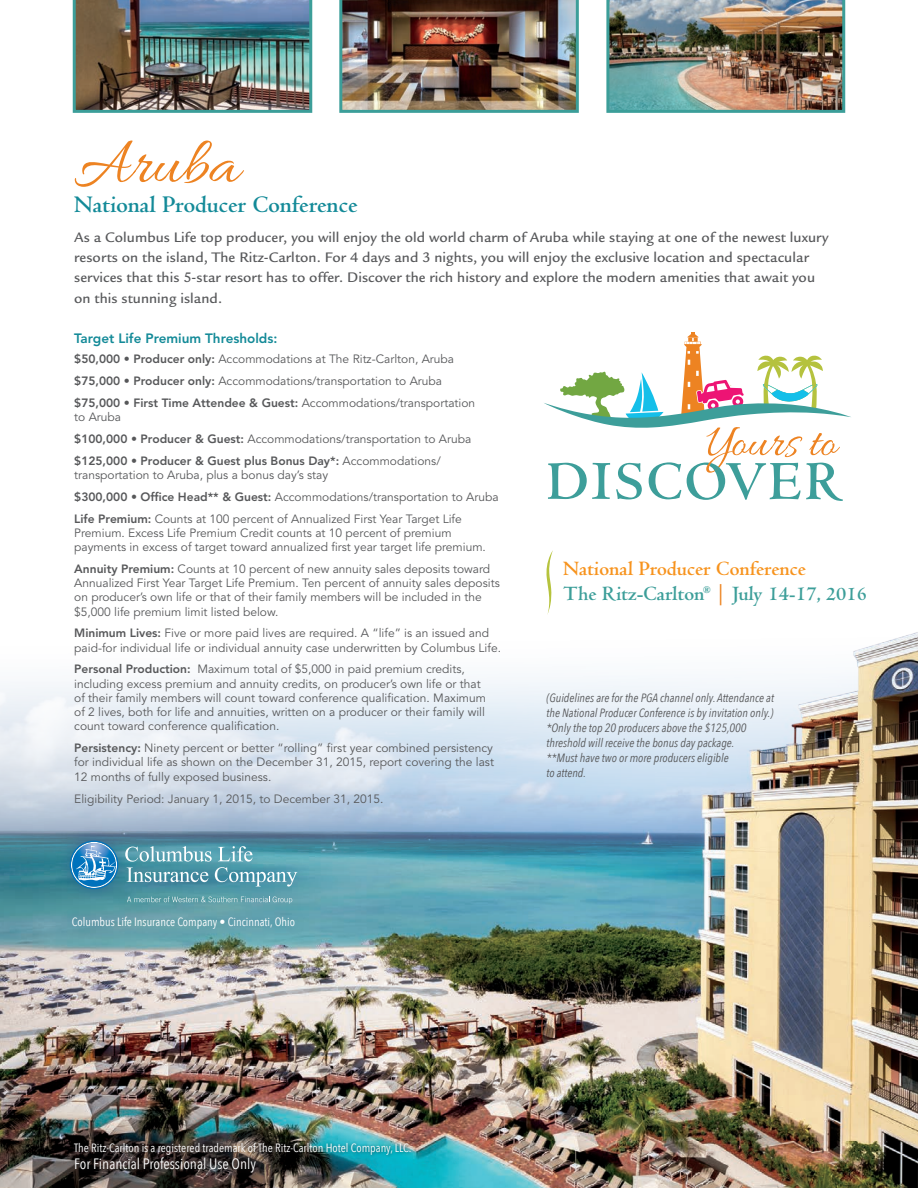
<style>
.page{position:relative;width:918px;height:1188px;background:#fff}
.page>*{position:absolute;margin:0;border:0;box-sizing:border-box;transform-origin:0 0}
.t1{font:700 24.75px "Centaur MT Std";color:#138a98}
.t2{font:700 21.15px/25.5px "Centaur MT Std";color:#f7931d}
.t3{font:500 15px/20.5px "Legacy Sans Std";letter-spacing:.005em;color:#57585a}
.t4{font:15px "Avenir Next Condensed";color:#fff}
.t5{font:800 13.5px "Avenir LT Std";color:#138a98}
.t6{font:12px/14.2px "Avenir LT Std";color:#57585a}
.t7{font:italic 12px/15px "Avenir Next Condensed";color:#57585a}
.t8{font:12px "Avenir Next Condensed";color:#fff}
.s1{font-weight:800}
.s2{color:#3c9e99}
.s3{color:#ed8422}
.s4{font-size:20.4px;color:#3c9e99}
.s5{font-size:19.65px;color:#3c9e99}
</style>
<div class="page">
<img style="left:73px;top:0;width:239px;height:113px">
<img style="left:339px;top:0;width:240px;height:113px">
<img style="left:606px;top:0;width:239px;height:113px">
<svg style="left:75px;top:140px;width:169px;height:47px"></svg>
<svg style="left:544px;top:332px;width:307px;height:169px"></svg>
<img style="left:0;top:685px;width:65px;height:503px">
<img style="left:65px;top:632px;width:853px;height:556px">
<div style="left:55px;top:826px;width:255px;height:115px;background:#253f8e;opacity:.35"></div>
<svg style="left:70px;top:841px;width:48px;height:48px;background:#5198c4"></svg>
<svg style="left:127px;top:897px;width:165px;height:7px"></svg>
<svg style="left:125px;top:846px;width:172px;height:41px;background:#68a7b5"></svg>
<div style="left:68px;top:1150px;width:195px;height:30px;background:#231f20;opacity:.75"></div>
<svg style="left:546px;top:550px;width:7px;height:64px"></svg>
<div style="left:71px;top:1140px;width:343px;height:18px;background:#231f20;opacity:.75"></div>
<p class="t1" style="left:74px;top:192px;width:285px">National Producer Conference</p>
<p class="t3" style="left:74px;top:227px;width:756px">As a Columbus Life top producer, you will enjoy the old world charm of Aruba while staying at one of the newest luxury resorts on the island, The Ritz-Carlton. For 4 days and 3 nights, you will enjoy the exclusive location and spectacular services that this 5-star resort has to offer. Discover the rich history and explore the modern amenities that await you on this stunning island.</p>
<p class="t5" style="left:74px;top:330px;width:205px">Target Life Premium Thresholds:</p>
<p class="t6" style="left:74px;top:352px;width:381px"><span class="s1">$50,000 • Producer only:</span> Accommodations at The Ritz-Carlton, Aruba</p>
<p class="t6" style="left:74px;top:374px;width:369px"><span class="s1">$75,000 • Producer only:</span> Accommodations/transportation to Aruba</p>
<p class="t6" style="left:74px;top:396px;width:403px"><span class="s1">$75,000 • First Time Attendee &amp; Guest:</span> Accommodations/transportation to Aruba</p>
<p class="t6" style="left:74px;top:432px;width:399px"><span class="s1">$100,000 • Producer &amp; Guest:</span> Accommodations/transportation to Aruba</p>
<p class="t6" style="left:74px;top:454px;width:368px"><span class="s1">$125,000 • Producer &amp; Guest plus Bonus Day*:</span> Accommodations/ transportation to Aruba, plus a bonus day’s stay</p>
<p class="t6" style="left:74px;top:490px;width:426px"><span class="s1">$300,000 • Office Head** &amp; Guest:</span> Accommodations/transportation to Aruba</p>
<p class="t6" style="left:74px;top:512px;width:413px"><span class="s1">Life Premium:</span> Counts at 100 percent of Annualized First Year Target Life<br>Premium. Excess Life Premium Credit counts at 10 percent of premium payments in excess of target toward annualized first year target life premium.</p>
<p class="t6" style="left:74px;top:562px;width:427px"><span class="s1">Annuity Premium:</span> Counts at 10 percent of new annuity sales deposits toward Annualized First Year Target Life Premium. Ten percent of annuity sales deposits on producer’s own life or that of their family members will be included in the $5,000 life premium limit listed below.</p>
<p class="t6" style="left:74px;top:626px;width:428px"><span class="s1">Minimum Lives:</span> Five or more paid lives are required. A “life” is an issued and paid-for individual life or individual annuity case underwritten by Columbus Life.</p>
<p class="t6" style="left:74px;top:663px;width:413px"><span class="s1">Personal Production:</span> Maximum total of $5,000 in paid premium credits, including excess premium and annuity credits, on producer’s own life or that of their family members will count toward conference qualification. Maximum of 2 lives, both for life and annuities, written on a producer or their family will count toward conference qualification.</p>
<p class="t6" style="left:74px;top:741px;width:421px;text-align:justify"><span class="s1">Persistency:</span> Ninety percent or better “rolling” first year combined persistency for individual life as shown on the December 31, 2015, report covering the last 12 months of fully exposed business.</p>
<p class="t6" style="left:74px;top:792px;width:311px">Eligibility Period: January 1, 2015, to December 31, 2015.</p>
<p class="t8" style="left:72px;top:911px;width:225px">Columbus Life Insurance Company • Cincinnati, Ohio</p>
<p class="t2" style="left:563px;top:556px;width:305px">National Producer Conference<br><span class="s2">The Ritz-Carlton</span><sup>®</sup> <span class="s3">|</span> <span class="s2">July</span> <span class="s4">14-17,</span> <span class="s5">2016</span></p>
<p class="t7" style="left:546px;top:690px;width:229px">(Guidelines are for the PGA channel only. Attendance at the National Producer Conference is by invitation only.) *Only the top 20 producers above the $125,000 threshold will receive the bonus day package.<br>**Must have two or more producers eligible<br>to attend.</p>
<p class="t8" style="left:74px;top:1138px;width:339px">The Ritz-Carlton is a registered trademark of The Ritz-Carlton Hotel Company, LLC.</p>
<p class="t4" style="left:74px;top:1151px;width:183px">For Financial Professional Use Only</p>
</div>
